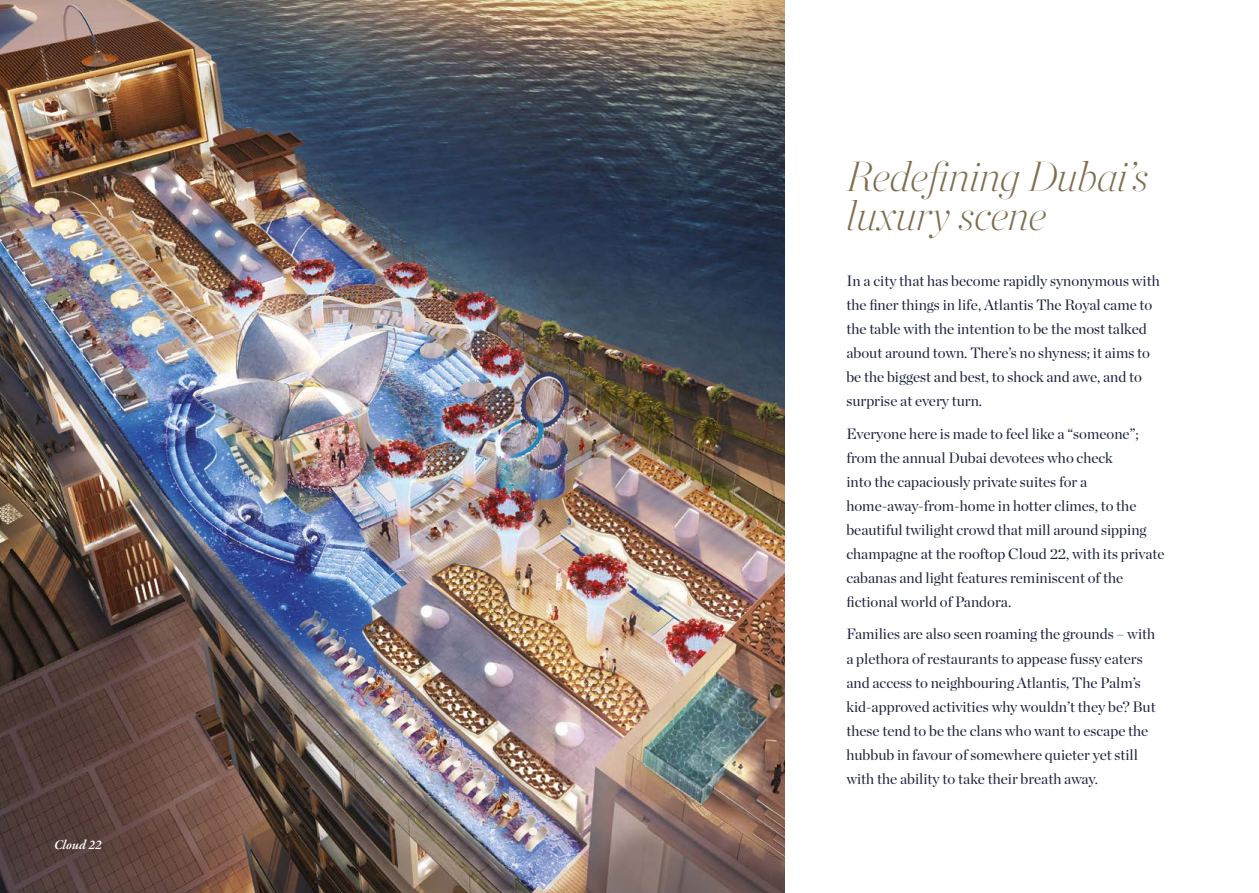
<style>
.page{position:relative;width:1259px;height:893px;background:#fff}
.page>*{position:absolute;margin:0;border:0;box-sizing:border-box;transform-origin:0 0}
.t1{font:italic 42px/39px "Chronicle Hairline";color:#806e4e}
.t2{font:15px/24px "Chronicle Display";color:#19213c}
.t3{font:italic 600 13.5px "Garamond Premr Pro";color:#fff}
</style>
<div class="page">
<img style="left:0;top:0;width:784px;height:893px">
<p class="t3" style="left:54px;top:836px;width:49px">Cloud 22</p>
<h1 class="t1" style="left:846px;top:153px;width:303px">Redefining Dubai’s luxury scene</h1>
<p class="t2" style="left:846px;top:268px;width:315px">In a city that has become rapidly synonymous with the finer things in life, Atlantis The Royal came to the table with the intention to be the most talked about around town. There’s no shyness; it aims to be the biggest and best, to shock and awe, and to surprise at every turn.</p>
<p class="t2" style="left:846px;top:421px;width:320px">Everyone here is made to feel like a “someone”; from the annual Dubai devotees who check<br>into the capaciously private suites for a home-away-from-home in hotter climes, to the beautiful twilight crowd that mill around sipping champagne at the rooftop Cloud 22, with its private cabanas and light features reminiscent of the fictional world of Pandora.</p>
<p class="t2" style="left:846px;top:621px;width:311px">Families are also seen roaming the grounds – with a plethora of restaurants to appease fussy eaters and access to neighbouring Atlantis, The Palm’s kid-approved activities why wouldn’t they be? But these tend to be the clans who want to escape the hubbub in favour of somewhere quieter yet still with the ability to take their breath away.</p>
</div>
